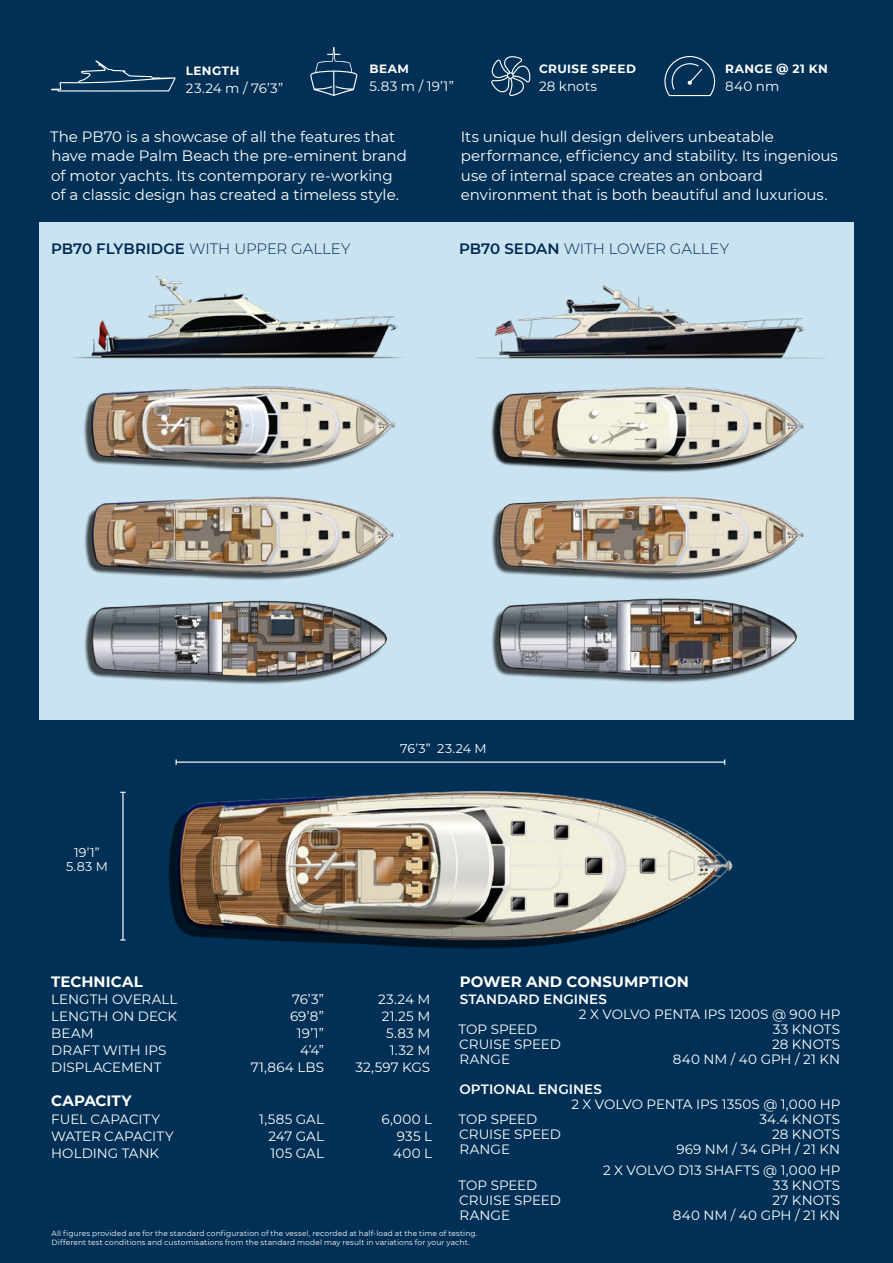
<style>
.page{position:relative;width:893px;height:1263px;background:#003055}
.page>*{position:absolute;margin:0;border:0;box-sizing:border-box;transform-origin:0 0}
.t1{font:15px/19.5px "Montserrat";letter-spacing:-.005em;color:#fff}
.t2{font:300 15px "Montserrat";letter-spacing:-.005em;color:#002753}
.t3{font:700 15px "Montserrat";letter-spacing:.005em;color:#fff}
.t4{font:13.5px "Montserrat";letter-spacing:.005em;color:#fff}
.t5{font:600 13.5px "Montserrat";letter-spacing:.01em;color:#fff}
.t6{font:13.5px "Montserrat";letter-spacing:-.015em;color:#fff}
.t7{font:12.75px "Montserrat";letter-spacing:.01em;color:#fff}
.t8{font:700 12px "Montserrat";letter-spacing:.04em;color:#fff}
.t9{font:7.5px/9px "Montserrat";letter-spacing:.015em;color:#fff}
.s1{font-weight:600}
</style>
<div class="page">
<div style="left:39px;top:223px;width:815px;height:497px;background:#c9e3f0"></div>
<svg style="left:664px;top:56px;width:51px;height:40px"></svg>
<svg style="left:491px;top:56px;width:40px;height:40px"></svg>
<svg style="left:51px;top:61px;width:125px;height:31px"></svg>
<hr style="left:122px;top:792px;width:2px;height:148px;background:#fff">
<hr style="left:176px;top:761px;width:549px;height:2px;background:#fff">
<img style="left:168px;top:791px;width:565px;height:155px">
<img style="left:73px;top:275px;width:329px;height:84px">
<img style="left:84px;top:386px;width:312px;height:85px">
<img style="left:85px;top:496px;width:301px;height:32px">
<img style="left:84px;top:528px;width:310px;height:53px">
<img style="left:84px;top:600px;width:303px;height:85px">
<img style="left:476px;top:285px;width:349px;height:74px">
<img style="left:491px;top:387px;width:313px;height:86px">
<img style="left:491px;top:598px;width:306px;height:85px">
<img style="left:491px;top:496px;width:313px;height:85px">
<svg style="left:310px;top:47px;width:47px;height:49px"></svg>
<p class="t8" style="left:186px;top:62px;width:55px">LENGTH</p>
<p class="t4" style="left:186px;top:79px;width:99px">23.24 m / 76’3”</p>
<p class="t8" style="left:369px;top:61px;width:41px">BEAM</p>
<p class="t4" style="left:369px;top:77px;width:86px">5.83 m / 19’1”</p>
<p class="t8" style="left:539px;top:61px;width:98px">CRUISE SPEED</p>
<p class="t4" style="left:539px;top:77px;width:60px">28 knots</p>
<p class="t8" style="left:725px;top:61px;width:104px">RANGE @ 21 KN</p>
<p class="t4" style="left:725px;top:77px;width:56px">840 nm</p>
<p class="t1" style="left:50px;top:126px;width:358px">The PB70 is a showcase of all the features that have made Palm Beach the pre-eminent brand of motor yachts. Its contemporary re-working of a classic design has created a timeless style.</p>
<p class="t1" style="left:461px;top:126px;width:379px">Its unique hull design delivers unbeatable performance, efficiency and stability. Its ingenious use of internal space creates an onboard environment that is both beautiful and luxurious.</p>
<p class="t2" style="left:51px;top:238px;width:301px"><span class="s1">PB70 FLYBRIDGE</span> WITH UPPER GALLEY</p>
<p class="t2" style="left:459px;top:238px;width:272px"><span class="s1">PB70 SEDAN</span> WITH LOWER GALLEY</p>
<p class="t7" style="left:74px;top:843px;width:27px">19’1”</p>
<p class="t7" style="left:66px;top:858px;width:43px">5.83 M</p>
<p class="t7" style="left:400px;top:740px;width:88px">76’3” 23.24 M</p>
<p class="t3" style="left:51px;top:970px;width:93px">TECHNICAL</p>
<p class="t4" style="left:51px;top:990px;width:128px">LENGTH OVERALL</p>
<p class="t4" style="left:292px;top:990px;width:34px">76’3”</p>
<p class="t4" style="left:378px;top:990px;width:54px">23.24 M</p>
<p class="t4" style="left:51px;top:1007px;width:127px">LENGTH ON DECK</p>
<p class="t4" style="left:290px;top:1007px;width:36px">69’8”</p>
<p class="t4" style="left:382px;top:1007px;width:50px">21.25 M</p>
<p class="t4" style="left:51px;top:1024px;width:44px">BEAM</p>
<p class="t4" style="left:297px;top:1024px;width:29px">19’1”</p>
<p class="t4" style="left:386px;top:1024px;width:46px">5.83 M</p>
<p class="t4" style="left:51px;top:1041px;width:117px">DRAFT WITH IPS</p>
<p class="t4" style="left:300px;top:1041px;width:25px">4’4”</p>
<p class="t4" style="left:390px;top:1041px;width:42px">1.32 M</p>
<p class="t4" style="left:51px;top:1058px;width:112px">DISPLACEMENT</p>
<p class="t4" style="left:251px;top:1058px;width:75px">71,864 LBS</p>
<p class="t4" style="left:356px;top:1058px;width:76px">32,597 KGS</p>
<p class="t3" style="left:51px;top:1090px;width:82px">CAPACITY</p>
<p class="t4" style="left:51px;top:1109px;width:110px">FUEL CAPACITY</p>
<p class="t4" style="left:259px;top:1109px;width:66px">1,585 GAL</p>
<p class="t4" style="left:382px;top:1109px;width:52px">6,000 L</p>
<p class="t4" style="left:51px;top:1127px;width:124px">WATER CAPACITY</p>
<p class="t4" style="left:268px;top:1127px;width:57px">247 GAL</p>
<p class="t4" style="left:397px;top:1127px;width:37px">935 L</p>
<p class="t4" style="left:51px;top:1144px;width:109px">HOLDING TANK</p>
<p class="t4" style="left:270px;top:1144px;width:55px">105 GAL</p>
<p class="t4" style="left:393px;top:1144px;width:40px">400 L</p>
<p class="t3" style="left:460px;top:970px;width:231px">POWER AND CONSUMPTION</p>
<p class="t5" style="left:460px;top:989px;width:149px">STANDARD ENGINES</p>
<p class="t4" style="left:579px;top:1005px;width:263px">2 X VOLVO PENTA IPS 1200S @ 900 HP</p>
<p class="t6" style="left:459px;top:1020px;width:80px">TOP SPEED</p>
<p class="t4" style="left:773px;top:1020px;width:69px">33 KNOTS</p>
<p class="t4" style="left:459px;top:1035px;width:103px">CRUISE SPEED</p>
<p class="t4" style="left:772px;top:1035px;width:69px">28 KNOTS</p>
<p class="t4" style="left:459px;top:1050px;width:52px">RANGE</p>
<p class="t4" style="left:673px;top:1050px;width:169px">840 NM / 40 GPH / 21 KN</p>
<p class="t5" style="left:459px;top:1079px;width:144px">OPTIONAL ENGINES</p>
<p class="t4" style="left:571px;top:1094px;width:271px">2 X VOLVO PENTA IPS 1350S @ 1,000 HP</p>
<p class="t6" style="left:459px;top:1109px;width:80px">TOP SPEED</p>
<p class="t4" style="left:759px;top:1109px;width:82px">34.4 KNOTS</p>
<p class="t4" style="left:459px;top:1124px;width:103px">CRUISE SPEED</p>
<p class="t4" style="left:772px;top:1124px;width:69px">28 KNOTS</p>
<p class="t4" style="left:459px;top:1139px;width:52px">RANGE</p>
<p class="t4" style="left:676px;top:1139px;width:165px">969 NM / 34 GPH / 21 KN</p>
<p class="t4" style="left:603px;top:1161px;width:239px">2 X VOLVO D13 SHAFTS @ 1,000 HP</p>
<p class="t6" style="left:459px;top:1176px;width:80px">TOP SPEED</p>
<p class="t4" style="left:773px;top:1176px;width:69px">33 KNOTS</p>
<p class="t4" style="left:459px;top:1191px;width:103px">CRUISE SPEED</p>
<p class="t4" style="left:773px;top:1191px;width:69px">27 KNOTS</p>
<p class="t4" style="left:459px;top:1206px;width:52px">RANGE</p>
<p class="t4" style="left:673px;top:1206px;width:169px">840 NM / 40 GPH / 21 KN</p>
<p class="t9" style="left:52px;top:1228px;width:427px">All figures provided are for the standard configuration of the vessel, recorded at half-load at the time of testing.<br>Different test conditions and customisations from the standard model may result in variations for your yacht.</p>
</div>
